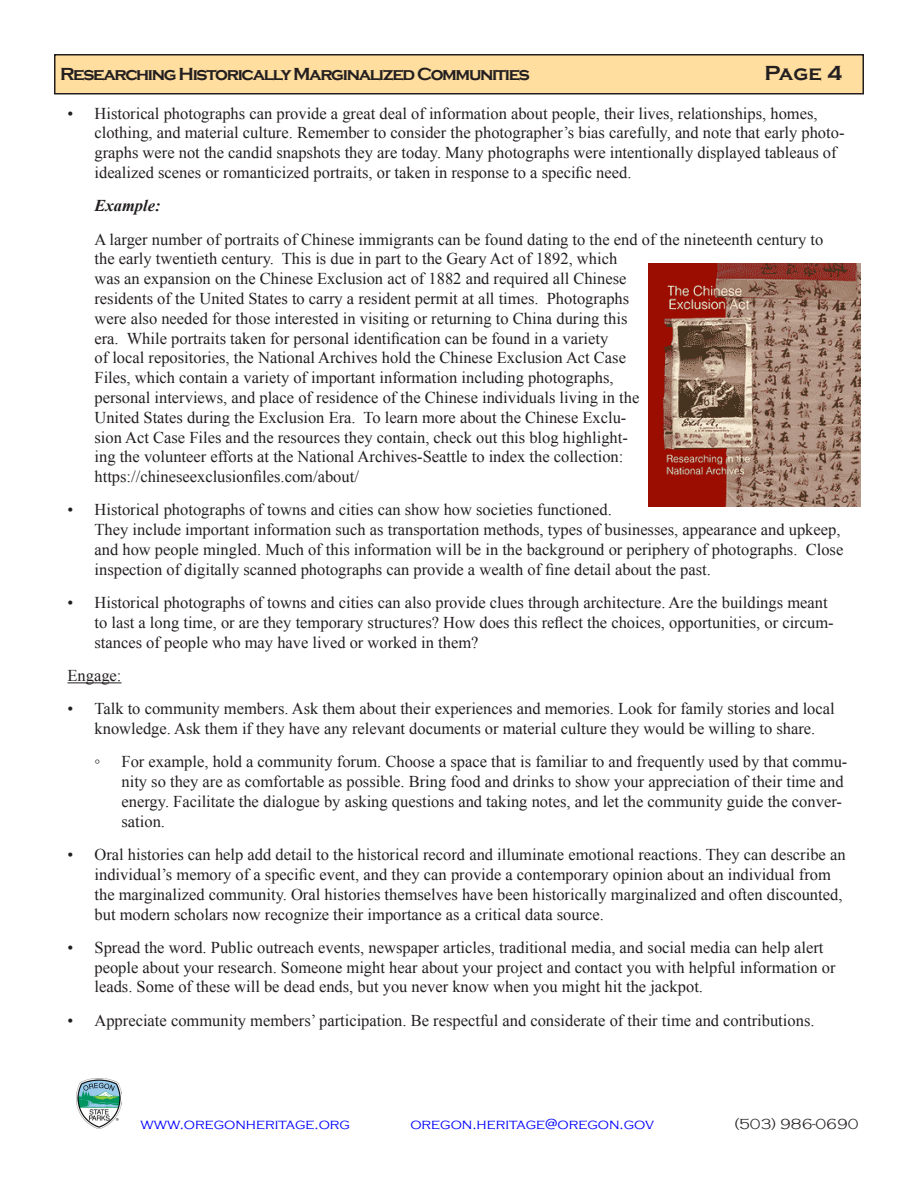
<style>
.page{position:relative;width:918px;height:1188px;background:#fff}
.page>*{position:absolute;margin:0;border:0;box-sizing:border-box;transform-origin:0 0}
.t1{font:700 21px "Copperplate Gothic";color:#231f20}
.t2{font:700 18px "Copperplate Gothic";letter-spacing:-.075em;color:#231f20}
.t3{font:16.5px/19.8px "Times New Roman";color:#231f20}
.t4{font:italic 700 16.5px "Times New Roman";color:#231f20}
.t5{font:300 15px "Copperplate Gothic";color:#00f}
.t6{font:300 15px "Copperplate Gothic";color:#231f20}
</style>
<div class="page">
<div style="left:55px;top:55px;width:808px;height:39px;background:#ffde9f"></div>
<div style="left:54px;top:54px;width:810px;height:40px;border:2px solid #231f20"></div>
<img style="left:77px;top:1078px;width:45px;height:50px">
<hr style="left:68px;top:682px;width:54px;height:1px;background:#231f20">
<img style="left:648px;top:264px;width:213px;height:243px">
<p class="t2" style="left:60px;top:64px;width:472px">Researching Historically Marginalized Communities</p>
<p class="t1" style="left:764px;top:62px;width:79px">Page 4</p>
<p class="t3" style="left:94px;top:103px;width:752px;text-indent:-27px">• Historical photographs can provide a great deal of information about people, their lives, relationships, homes, clothing, and material culture. Remember to consider the photographer’s bias carefully, and note that early photo&shy;graphs were not the candid snapshots they are today. Many photographs were intentionally displayed tableaus of idealized scenes or romanticized portraits, or taken in response to a specific need.</p>
<p class="t4" style="left:94px;top:194px;width:68px">Example:</p>
<p class="t3" style="left:94px;top:229px;width:730px">A larger number of portraits of Chinese immigrants can be found dating to the end of the nineteenth century to the early twentieth century. This is due in part to the Geary Act of 1892, which<br>was an expansion on the Chinese Exclusion act of 1882 and required all Chinese<br>residents of the United States to carry a resident permit at all times. Photographs<br>were also needed for those interested in visiting or returning to China during this<br>era. While portraits taken for personal identification can be found in a variety<br>of local repositories, the National Archives hold the Chinese Exclusion Act Case<br>Files, which contain a variety of important information including photographs,<br>personal interviews, and place of residence of the Chinese individuals living in the<br>United States during the Exclusion Era. To learn more about the Chinese Exclu-<br>sion Act Case Files and the resources they contain, check out this blog highlight-<br>ing the volunteer efforts at the National Archives-Seattle to index the collection: https://chineseexclusionfiles.com/about/</p>
<p class="t3" style="left:94px;top:500px;width:750px;text-indent:-27px">• Historical photographs of towns and cities can show how societies functioned.<br>They include important information such as transportation methods, types of businesses, appearance and upkeep, and how people mingled. Much of this information will be in the background or periphery of photographs. Close inspection of digitally scanned photographs can provide a wealth of fine detail about the past.</p>
<p class="t3" style="left:94px;top:593px;width:741px;text-indent:-27px">• Historical photographs of towns and cities can also provide clues through architecture. Are the buildings meant to last a long time, or are they temporary structures? How does this reflect the choices, opportunities, or circum&shy;stances of people who may have lived or worked in them?</p>
<p class="t3" style="left:68px;top:665px;width:56px">Engage:</p>
<p class="t3" style="left:68px;top:699px;width:769px;text-align:center">• Talk to community members. Ask them about their experiences and memories. Look for family stories and local knowledge. Ask them if they have any relevant documents or material culture they would be willing to share.</p>
<p class="t3" style="left:94px;top:752px;width:7px">◦</p>
<p class="t3" style="left:122px;top:752px;width:727px">For example, hold a community forum. Choose a space that is familiar to and frequently used by that commu&shy;nity so they are as comfortable as possible. Bring food and drinks to show your appreciation of their time and energy. Facilitate the dialogue by asking questions and taking notes, and let the community guide the conver&shy;sation.</p>
<p class="t3" style="left:94px;top:845px;width:753px;text-indent:-27px">• Oral histories can help add detail to the historical record and illuminate emotional reactions. They can describe an individual’s memory of a specific event, and they can provide a contemporary opinion about an individual from the marginalized community. Oral histories themselves have been historically marginalized and often discounted, but modern scholars now recognize their importance as a critical data source.</p>
<p class="t3" style="left:94px;top:937px;width:742px;text-indent:-27px">• Spread the word. Public outreach events, newspaper articles, traditional media, and social media can help alert people about your research. Someone might hear about your project and contact you with helpful information or leads. Some of these will be dead ends, but you never know when you might hit the jackpot.</p>
<p class="t3" style="left:68px;top:1010px;width:749px">• Appreciate community members’ participation. Be respectful and considerate of their time and contributions.</p>
<p class="t5" style="left:140px;top:1116px;width:211px">www.oregonheritage.org</p>
<p class="t5" style="left:410px;top:1116px;width:245px">oregon.heritage@oregon.gov</p>
<p class="t6" style="left:734px;top:1116px;width:126px">(503) 986-0690</p>
</div>
